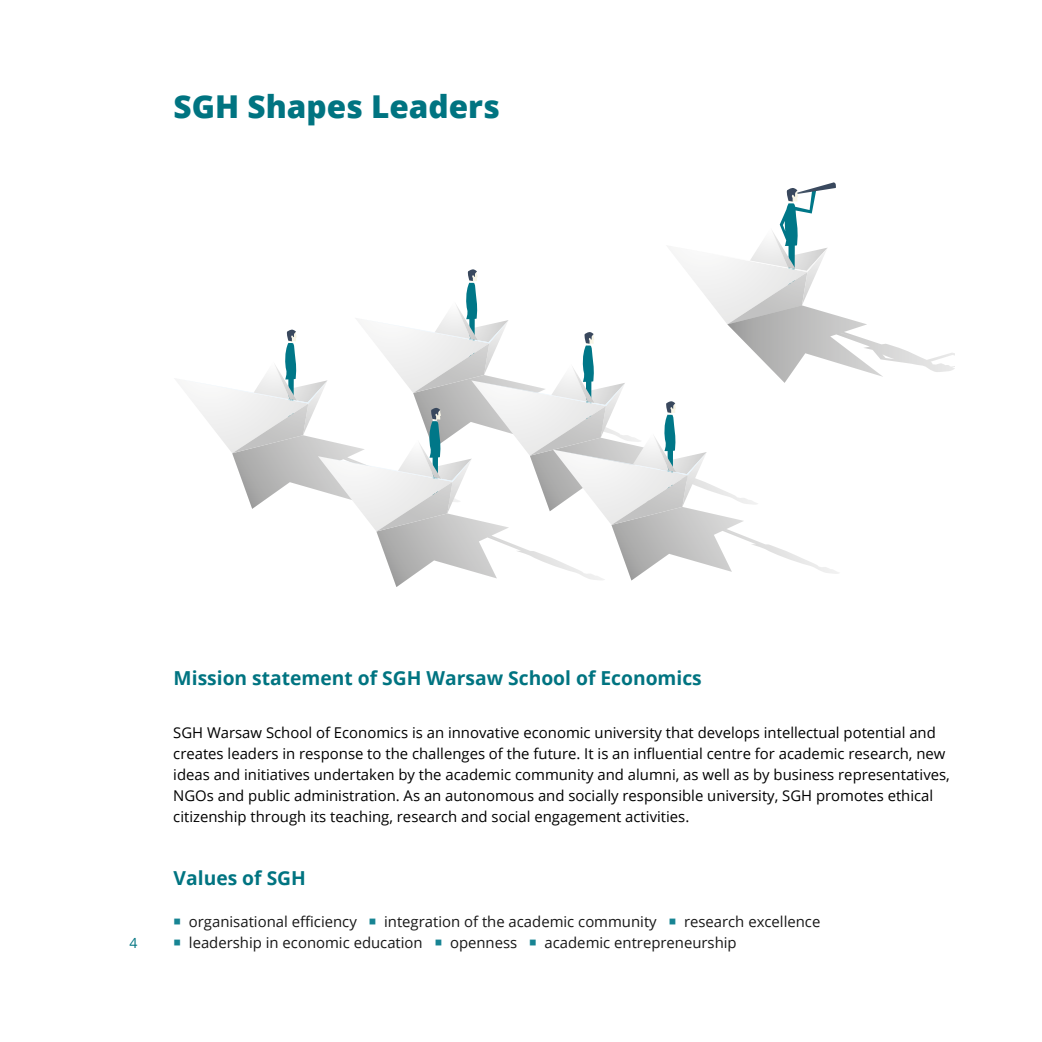
<style>
.page{position:relative;width:1042px;height:1042px;background:#fff}
.page>*{position:absolute;margin:0;border:0;box-sizing:border-box;transform-origin:0 0}
.t1{font:800 31.5px "Open Sans";color:#007481}
.t2{font:700 19.25px "Open Sans";color:#007481}
.t3{font:14.88px/21px "Open Sans";color:#000}
.t4{font:14.88px "Open Sans";color:#171717}
.t5{font:14px "Open Sans";color:#007481}
.s1{color:#178493}
</style>
<div class="page">
<svg style="left:189px;top:182px;width:766px;height:405px"></svg>
<h1 class="t1" style="left:174px;top:83px;width:328px">SGH Shapes Leaders</h1>
<p class="t5" style="left:130px;top:933px;width:10px">4</p>
<p class="t2" style="left:174px;top:665px;width:530px">Mission statement of SGH Warsaw School of Economics</p>
<p class="t3" style="left:173px;top:722px;width:778px">SGH Warsaw School of Economics is an innovative economic university that develops intellectual potential and creates leaders in response to the challenges of the future. It is an influential centre for academic research, new ideas and initiatives undertaken by the academic community and alumni, as well as by business representatives, NGOs and public administration. As an autonomous and socially responsible university, SGH promotes ethical citizenship through its teaching, research and social engagement activities.</p>
<p class="t2" style="left:174px;top:864px;width:134px">Values of SGH</p>
<p class="t4" style="left:173px;top:911px;width:648px"><span class="s1">○</span> organisational efficiency <span class="s1">○</span> integration of the academic community <span class="s1">○</span> research excellence</p>
<p class="t4" style="left:173px;top:932px;width:565px"><span class="s1">○</span> leadership in economic education <span class="s1">○</span> openness <span class="s1">○</span> academic entrepreneurship</p>
</div>
